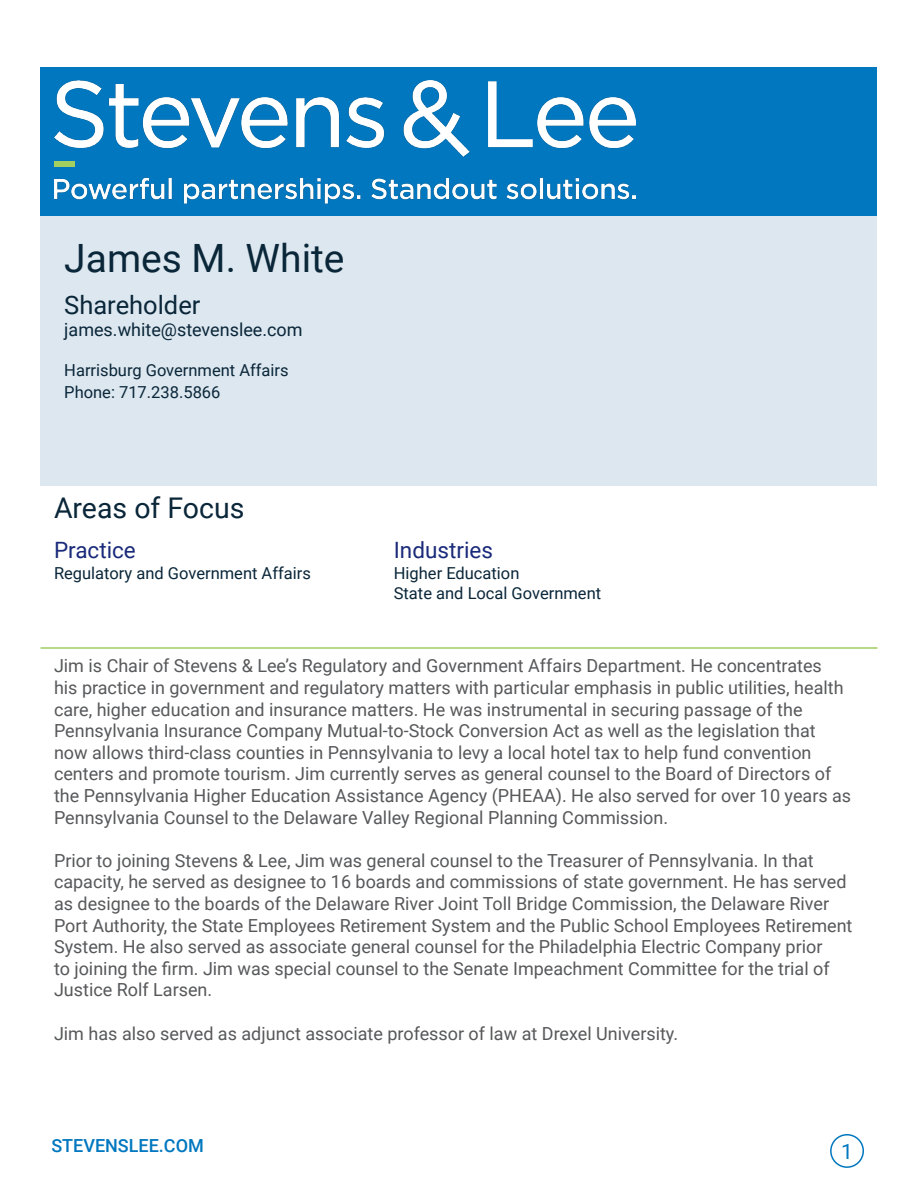
<style>
.page{position:relative;width:918px;height:1188px;background:#fff}
.page>*{position:absolute;margin:0;border:0;box-sizing:border-box;transform-origin:0 0}
.t1{font:39px "Roboto";color:#0a2639}
.t2{font:28.5px "Roboto";color:#0a2639}
.t3{font:25.5px "Roboto";color:#0a2639}
.t4{font:22.5px "Roboto";color:#1a2a7a}
.t5{font:21px "Roboto";color:#0077bf}
.t6{font:18px/21.6px "Roboto";color:#57585a}
.t7{font:18px "Roboto";color:#0a2639}
.t8{font:500 18px "Roboto";color:#0077bf}
.t9{font:16.5px/21.6px "Roboto";color:#0a2639}
</style>
<div class="page">
<div style="left:830px;top:1134px;width:34px;height:34px;border:2px solid #0077bf;border-radius:50%"></div>
<div style="left:40px;top:68px;width:838px;height:148px;background:#0077bf"></div>
<img style="left:54px;top:80px;width:582px;height:124px">
<div style="left:40px;top:216px;width:838px;height:270px;background:#dce7ef"></div>
<div style="left:54px;top:161px;width:21px;height:5px;background:#a2cf5f"></div>
<hr style="left:40px;top:647px;width:838px;height:2px;background:#a2cf5f">
<p class="t1" style="left:64px;top:231px;width:282px">James M. White</p>
<p class="t3" style="left:64px;top:287px;width:138px">Shareholder</p>
<p class="t7" style="left:64px;top:317px;width:240px">james.white@stevenslee.com</p>
<p class="t9" style="left:64px;top:359px;width:226px">Harrisburg Government Affairs<br>Phone: 717.238.5866</p>
<p class="t2" style="left:54px;top:488px;width:192px">Areas of Focus</p>
<p class="t4" style="left:54px;top:535px;width:83px">Practice</p>
<p class="t9" style="left:54px;top:562px;width:258px">Regulatory and Government Affairs</p>
<p class="t4" style="left:394px;top:535px;width:101px">Industries</p>
<p class="t9" style="left:394px;top:563px;width:209px;line-height:19.8px">Higher Education<br>State and Local Government</p>
<p class="t6" style="left:54px;top:654px;width:799px">Jim is Chair of Stevens &amp; Lee’s Regulatory and Government Affairs Department. He concentrates<br>his practice in government and regulatory matters with particular emphasis in public utilities, health care, higher education and insurance matters. He was instrumental in securing passage of the Pennsylvania Insurance Company Mutual-to-Stock Conversion Act as well as the legislation that now allows third-class counties in Pennsylvania to levy a local hotel tax to help fund convention centers and promote tourism. Jim currently serves as general counsel to the Board of Directors of the Pennsylvania Higher Education Assistance Agency (PHEAA). He also served for over 10 years as Pennsylvania Counsel to the Delaware Valley Regional Planning Commission.</p>
<p class="t6" style="left:54px;top:849px;width:800px">Prior to joining Stevens &amp; Lee, Jim was general counsel to the Treasurer of Pennsylvania. In that capacity, he served as designee to 16 boards and commissions of state government. He has served as designee to the boards of the Delaware River Joint Toll Bridge Commission, the Delaware River Port Authority, the State Employees Retirement System and the Public School Employees Retirement System. He also served as associate general counsel for the Philadelphia Electric Company prior<br>to joining the firm. Jim was special counsel to the Senate Impeachment Committee for the trial of Justice Rolf Larsen.</p>
<p class="t6" style="left:54px;top:1022px;width:626px">Jim has also served as adjunct associate professor of law at Drexel University.</p>
<p class="t8" style="left:51px;top:1133px;width:154px">STEVENSLEE.COM</p>
<p class="t5" style="left:841px;top:1137px;width:13px">1</p>
</div>
